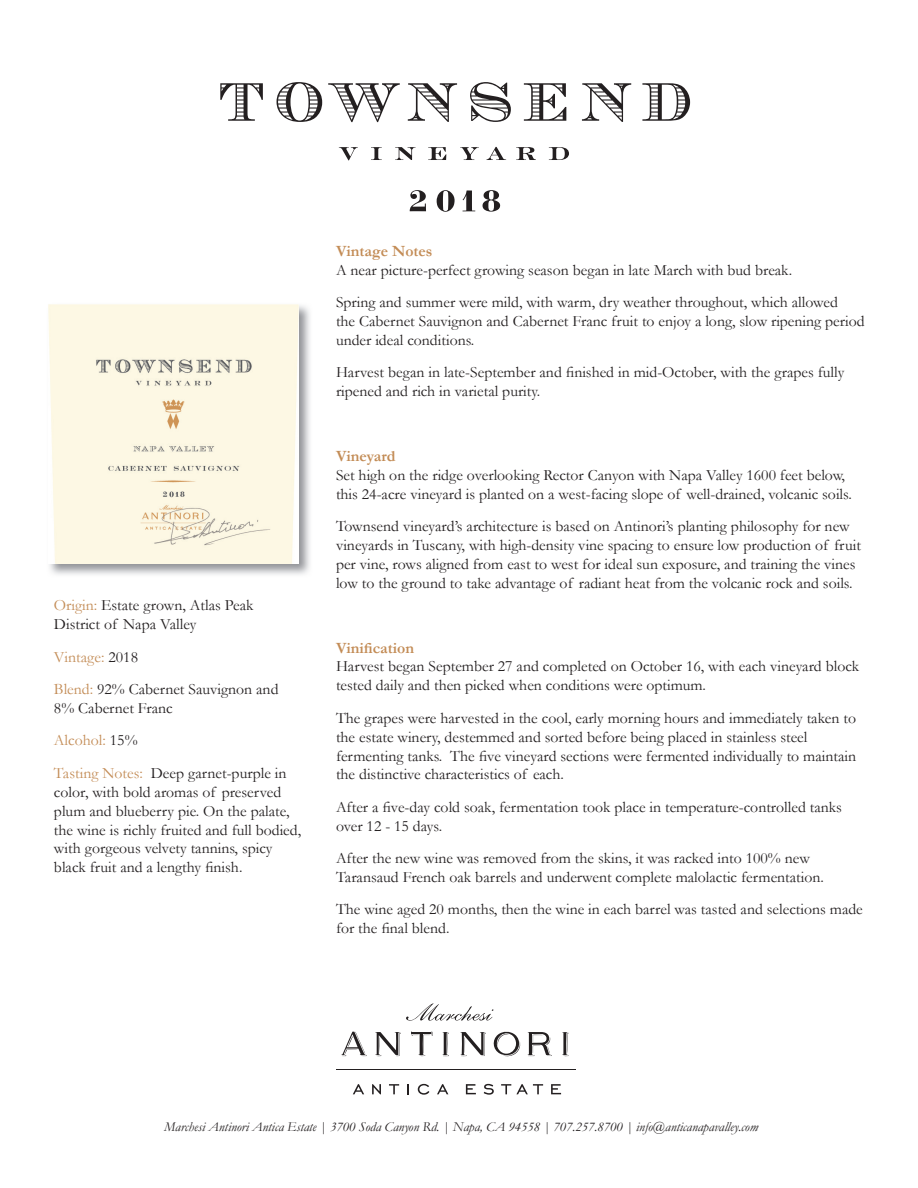
<style>
.page{position:relative;width:918px;height:1188px;background:#fff}
.page>*{position:absolute;margin:0;border:0;box-sizing:border-box;transform-origin:0 0}
.t1{font:15.75px/18.9px "Garamond";color:#231f20}
.t2{font:700 15.75px "Garamond";color:#c38c56}
.t3{font:italic 13.5px "Garamond";color:#231f20}
.s1{color:#c38c56}
</style>
<div class="page">
<svg style="left:493px;top:1031px;width:28px;height:25px"></svg>
<svg style="left:460px;top:1032px;width:26px;height:24px"></svg>
<svg style="left:443px;top:1032px;width:6px;height:24px"></svg>
<svg style="left:562px;top:1032px;width:6px;height:24px"></svg>
<svg style="left:528px;top:1032px;width:24px;height:24px"></svg>
<svg style="left:341px;top:1032px;width:26px;height:24px"></svg>
<svg style="left:355px;top:1032px;width:10px;height:22px"></svg>
<svg style="left:411px;top:1031px;width:22px;height:25px"></svg>
<svg style="left:375px;top:1032px;width:26px;height:24px"></svg>
<svg style="left:353px;top:1084px;width:11px;height:10px"></svg>
<svg style="left:372px;top:1084px;width:9px;height:10px"></svg>
<svg style="left:389px;top:1084px;width:10px;height:10px"></svg>
<svg style="left:407px;top:1084px;width:2px;height:10px"></svg>
<svg style="left:418px;top:1084px;width:11px;height:11px"></svg>
<svg style="left:437px;top:1084px;width:11px;height:10px"></svg>
<svg style="left:466px;top:1084px;width:10px;height:10px"></svg>
<svg style="left:484px;top:1084px;width:10px;height:11px"></svg>
<svg style="left:501px;top:1084px;width:42px;height:10px"></svg>
<svg style="left:551px;top:1084px;width:10px;height:10px"></svg>
<hr style="left:336px;top:1069px;width:240px;height:1px;background:#231f20">
<svg style="left:406px;top:1003px;width:88px;height:18px"></svg>
<img style="left:49px;top:304px;width:261px;height:271px">
<img style="left:48px;top:304px;width:250px;height:259px">
<svg style="left:220px;top:83px;width:43px;height:38px"></svg>
<svg style="left:277px;top:82px;width:45px;height:40px"></svg>
<svg style="left:328px;top:83px;width:72px;height:39px"></svg>
<svg style="left:408px;top:83px;width:49px;height:39px"></svg>
<svg style="left:470px;top:82px;width:41px;height:40px"></svg>
<svg style="left:524px;top:83px;width:42px;height:38px"></svg>
<svg style="left:582px;top:83px;width:49px;height:39px"></svg>
<svg style="left:642px;top:83px;width:48px;height:38px"></svg>
<svg style="left:339px;top:147px;width:19px;height:13px"></svg>
<svg style="left:371px;top:147px;width:11px;height:13px"></svg>
<svg style="left:395px;top:147px;width:21px;height:13px"></svg>
<svg style="left:428px;top:147px;width:18px;height:13px"></svg>
<svg style="left:460px;top:147px;width:19px;height:13px"></svg>
<svg style="left:486px;top:147px;width:20px;height:13px"></svg>
<svg style="left:516px;top:147px;width:20px;height:13px"></svg>
<svg style="left:549px;top:147px;width:20px;height:13px"></svg>
<svg style="left:410px;top:190px;width:16px;height:21px"></svg>
<svg style="left:437px;top:190px;width:18px;height:22px"></svg>
<svg style="left:462px;top:190px;width:13px;height:21px"></svg>
<svg style="left:483px;top:190px;width:17px;height:22px"></svg>
<p class="t2" style="left:336px;top:241px;width:98px">Vintage Notes</p>
<p class="t1" style="left:336px;top:253px;width:503px;line-height:32.4px">A near picture-perfect growing season began in late March with bud break.<br>Spring and summer were mild, with warm, dry weather throughout, which allowed</p>
<p class="t1" style="left:336px;top:311px;width:530px">the Cabernet Sauvignon and Cabernet Franc fruit to enjoy a long, slow ripening period under ideal conditions.</p>
<p class="t1" style="left:336px;top:363px;width:510px">Harvest began in late-September and finished in mid-October, with the grapes fully ripened and rich in varietal purity.</p>
<p class="t1" style="left:54px;top:596px;width:201px"><span class="s1">Origin:</span> Estate grown, Atlas Peak<br>District of Napa Valley</p>
<p class="t1" style="left:54px;top:640px;width:226px;line-height:32.4px"><span class="s1">Vintage:</span> 2018<br><span class="s1">Blend:</span> 92% Cabernet Sauvignon and</p>
<p class="t1" style="left:54px;top:692px;width:234px;line-height:32.4px">8% Cabernet Franc<br><span class="s1">Alcohol:</span> 15%<br><span class="s1">Tasting Notes:</span> Deep garnet-purple in</p>
<p class="t1" style="left:54px;top:782px;width:249px">color, with bold aromas of preserved plum and blueberry pie. On the palate, the wine is richly fruited and full bodied, with gorgeous velvety tannins, spicy black fruit and a lengthy finish.</p>
<p class="t2" style="left:336px;top:446px;width:61px">Vineyard</p>
<p class="t1" style="left:336px;top:465px;width:517px">Set high on the ridge overlooking Rector Canyon with Napa Valley 1600 feet below, this 24-acre vineyard is planted on a west-facing slope of well-drained, volcanic soils.</p>
<p class="t1" style="left:336px;top:516px;width:526px">Townsend vineyard’s architecture is based on Antinori’s planting philosophy for new vineyards in Tuscany, with high-density vine spacing to ensure low production of fruit per vine, rows aligned from east to west for ideal sun exposure, and training the vines low to the ground to take advantage of radiant heat from the volcanic rock and soils.</p>
<p class="t2" style="left:336px;top:638px;width:80px">Vinification</p>
<p class="t1" style="left:336px;top:657px;width:525px">Harvest began September 27 and completed on October 16, with each vineyard block tested daily and then picked when conditions were optimum.</p>
<p class="t1" style="left:336px;top:708px;width:522px">The grapes were harvested in the cool, early morning hours and immediately taken to the estate winery, destemmed and sorted before being placed in stainless steel fermenting tanks. The five vineyard sections were fermented individually to maintain the distinctive characteristics of each.</p>
<p class="t1" style="left:336px;top:797px;width:508px">After a five-day cold soak, fermentation took place in temperature-controlled tanks over 12 - 15 days.</p>
<p class="t1" style="left:336px;top:849px;width:490px">After the new wine was removed from the skins, it was racked into 100% new<br>Taransaud French oak barrels and underwent complete malolactic fermentation.</p>
<p class="t1" style="left:336px;top:900px;width:528px">The wine aged 20 months, then the wine in each barrel was tasted and selections made for the final blend.</p>
<p class="t3" style="left:164px;top:1119px;width:596px">Marchesi Antinori Antica Estate | 3700 Soda Canyon Rd. | Napa, CA 94558 | 707.257.8700 | info@anticanapavalley.com</p>
</div>
